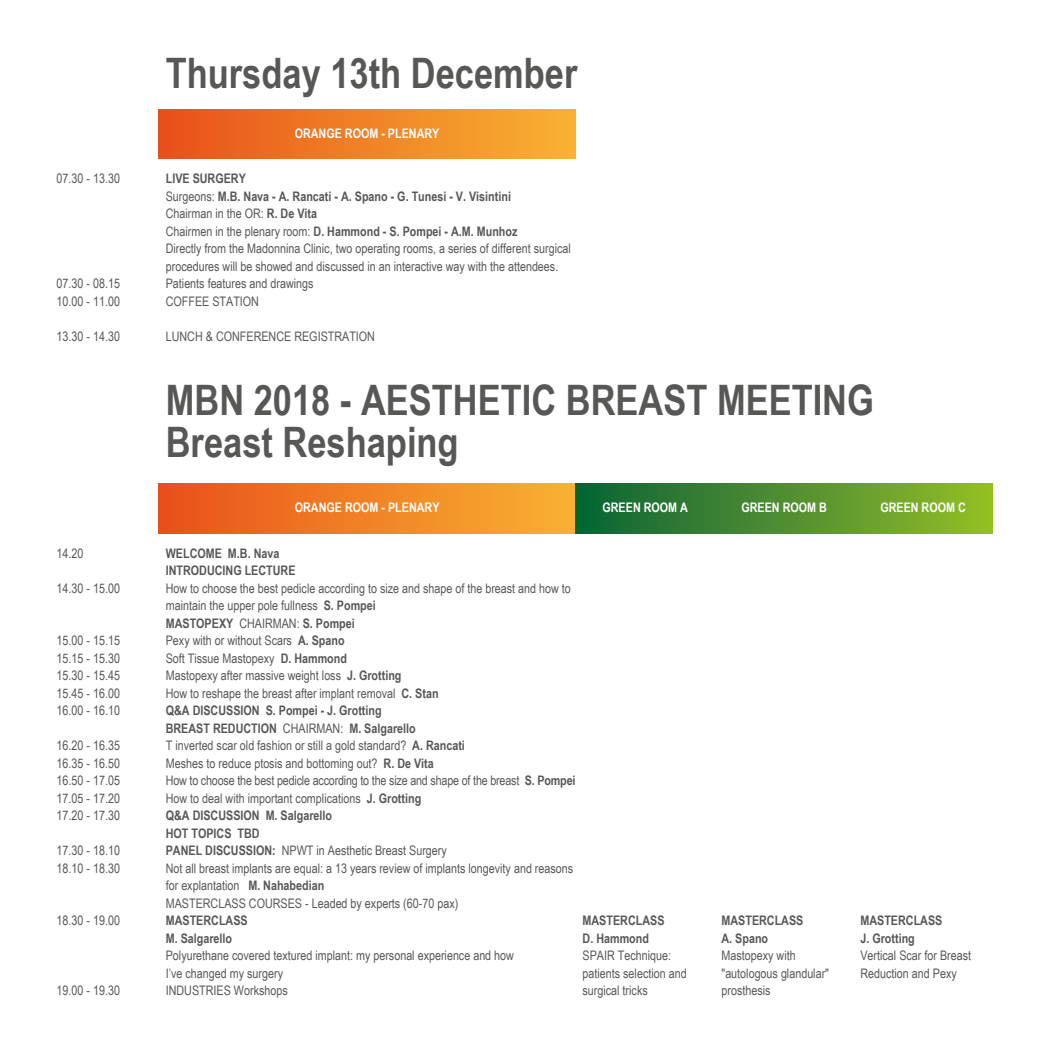
<style>
.page{position:relative;width:1042px;height:1042px;background:#fff}
.page>*{position:absolute;margin:0;border:0;box-sizing:border-box;transform-origin:0 0}
.t1{font:700 42px/42px "Arial Narrow";color:#575756}
.t2{font:13.12px/17.5px "Arial Narrow";color:#575756}
.t3{font:700 13.12px/17.5px "Arial Narrow";color:#575756}
.t4{font:700 13.12px "Arial Narrow";color:#fff}
.s1{font-weight:700}
</style>
<div class="page">
<div style="left:158px;top:109px;width:417px;height:50px;background:linear-gradient(to right,#e8501a,#f9b332)"></div>
<div style="left:159px;top:484px;width:417px;height:49px;background:linear-gradient(to right,#e8501a,#f9b332)"></div>
<div style="left:575px;top:483px;width:417px;height:50px;background:linear-gradient(to right,#086238,#95bc27)"></div>
<p class="t2" style="left:57px;top:169px;width:65px">07.30 - 13.30</p>
<p class="t2" style="left:57px;top:274px;width:65px">07.30 - 08.15<br>10.00 - 11.00</p>
<p class="t2" style="left:57px;top:327px;width:65px">13.30 - 14.30</p>
<p class="t2" style="left:57px;top:544px;width:28px">14.20</p>
<p class="t2" style="left:57px;top:579px;width:65px">14.30 - 15.00</p>
<p class="t2" style="left:57px;top:631px;width:65px;text-align:justify">15.00 - 15.15<br>15.15 - 15.30<br>15.30 - 15.45<br>15.45 - 16.00<br>16.00 - 16.10</p>
<p class="t2" style="left:57px;top:736px;width:65px;text-align:justify">16.20 - 16.35<br>16.35 - 16.50<br>16.50 - 17.05<br>17.05 - 17.20<br>17.20 - 17.30</p>
<p class="t2" style="left:57px;top:841px;width:65px">17.30 - 18.10<br>18.10 - 18.30</p>
<p class="t2" style="left:57px;top:911px;width:65px">18.30 - 19.00</p>
<p class="t2" style="left:57px;top:981px;width:65px">19.00 - 19.30</p>
<h1 class="t1" style="left:166px;top:51px;width:413px">Thursday 13th December</h1>
<p class="t4" style="left:295px;top:123px;width:146px">ORANGE ROOM - PLENARY</p>
<p class="t2" style="left:166px;top:169px;width:406px"><span class="s1">LIVE SURGERY<br></span>Surgeons: <span class="s1">M.B. Nava - A. Rancati - A. Spano - G. Tunesi - V. Visintini<br></span>Chairman in the OR: <span class="s1">R. De Vita<br></span>Chairmen in the plenary room: <span class="s1">D. Hammond - S. Pompei - A.M. Munhoz<br></span>Directly from the Madonnina Clinic, two operating rooms, a series of different surgical procedures will be showed and discussed in an interactive way with the attendees.<br>Patients features and drawings<br>COFFEE STATION</p>
<p class="t2" style="left:166px;top:327px;width:211px">LUNCH &amp; CONFERENCE REGISTRATION</p>
<h1 class="t1" style="left:166px;top:377px;width:710px">MBN 2018 - AESTHETIC BREAST MEETING<br>Breast Reshaping</h1>
<p class="t4" style="left:295px;top:497px;width:146px">ORANGE ROOM - PLENARY</p>
<p class="t4" style="left:602px;top:497px;width:87px">GREEN ROOM A</p>
<p class="t4" style="left:741px;top:498px;width:87px">GREEN ROOM B</p>
<p class="t4" style="left:880px;top:498px;width:87px">GREEN ROOM C</p>
<p class="t3" style="left:166px;top:544px;width:131px">WELCOME M.B. Nava<br>INTRODUCING LECTURE</p>
<p class="t2" style="left:166px;top:579px;width:411px">How to choose the best pedicle according to size and shape of the breast and how to maintain the upper pole fullness <span class="s1">S. Pompei<br>MASTOPEXY</span> CHAIRMAN: <span class="s1">S. Pompei<br></span>Pexy with or without Scars <span class="s1">A. Spano<br></span>Soft Tissue Mastopexy <span class="s1">D. Hammond<br></span>Mastopexy after massive weight loss <span class="s1">J. Grotting<br></span>How to reshape the breast after implant removal <span class="s1">C. Stan<br>Q&amp;A DISCUSSION S. Pompei - J. Grotting<br>BREAST REDUCTION</span> CHAIRMAN: <span class="s1">M. Salgarello<br></span>T inverted scar old fashion or still a gold standard? <span class="s1">A. Rancati<br></span>Meshes to reduce ptosis and bottoming out? <span class="s1">R. De Vita<br></span>How to choose the best pedicle according to the size and shape of the breast <span class="s1">S. Pompei </span>How to deal with important complications <span class="s1">J. Grotting<br>Q&amp;A DISCUSSION M. Salgarello<br>HOT TOPICS TBD<br>PANEL DISCUSSION:</span> NPWT in Aesthetic Breast Surgery<br>Not all breast implants are equal: a 13 years review of implants longevity and reasons for explantation <span class="s1">M. Nahabedian<br></span>MASTERCLASS COURSES - Leaded by experts (60-70 pax)</p>
<p class="t3" style="left:166px;top:911px;width:83px">MASTERCLASS<br>M. Salgarello</p>
<p class="t2" style="left:166px;top:946px;width:350px">Polyurethane covered textured implant: my personal experience and how<br>I’ve changed my surgery<br>INDUSTRIES Workshops</p>
<p class="t3" style="left:582px;top:911px;width:83px">MASTERCLASS<br>D. Hammond</p>
<p class="t2" style="left:582px;top:946px;width:106px">SPAIR Technique: patients selection and surgical tricks</p>
<p class="t3" style="left:721px;top:911px;width:83px">MASTERCLASS<br>A. Spano</p>
<p class="t2" style="left:721px;top:946px;width:109px">Mastopexy with "autologous glandular" prosthesis</p>
<p class="t3" style="left:860px;top:911px;width:83px">MASTERCLASS<br>J. Grotting</p>
<p class="t2" style="left:860px;top:946px;width:112px">Vertical Scar for Breast<br>Reduction and Pexy</p>
</div>
